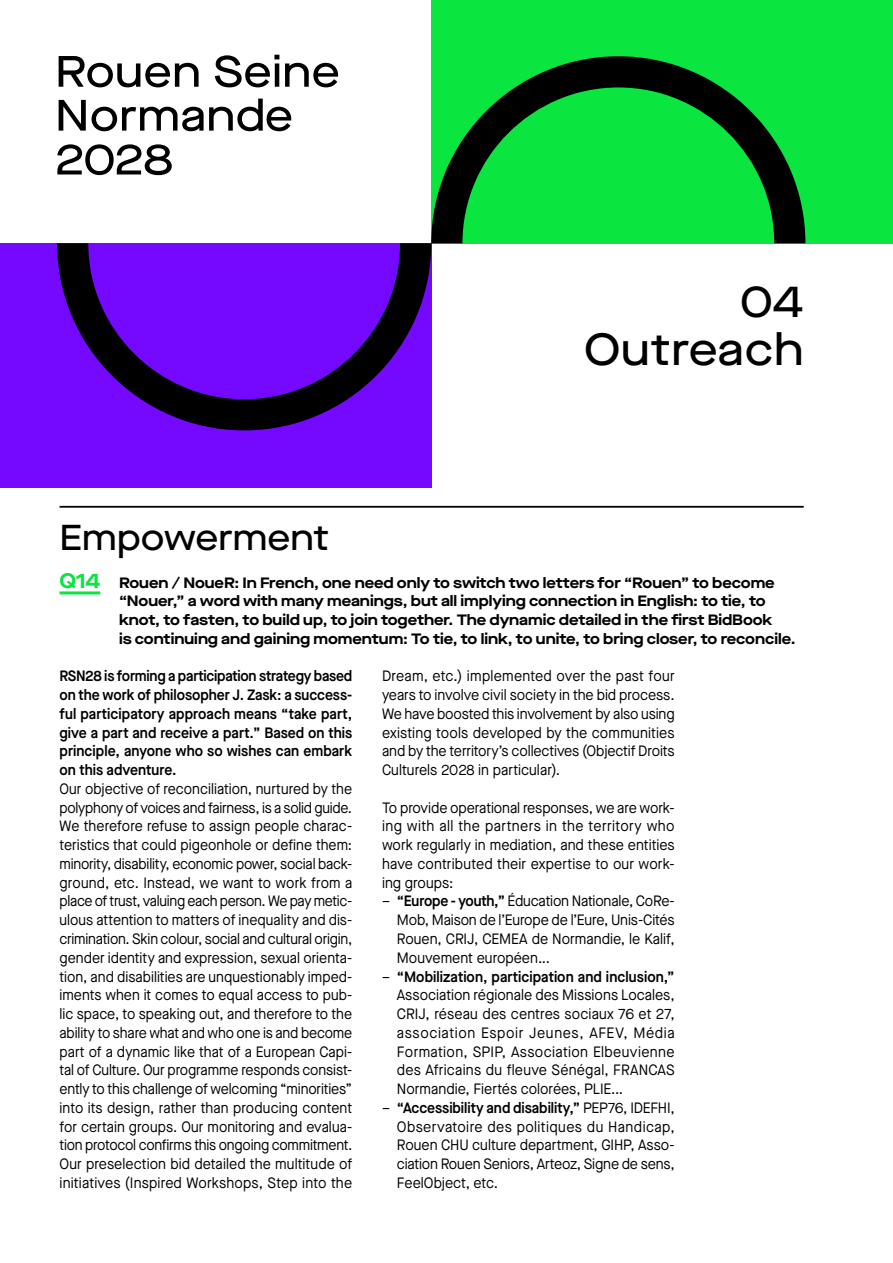
<style>
.page{position:relative;width:893px;height:1263px;background:#fff}
.page>*{position:absolute;margin:0;border:0;box-sizing:border-box;transform-origin:0 0}
.SECTION_Titre{font:500 45px "Maison Neue Ext";letter-spacing:.02em;color:#000}
.SECTION_N{font:500 45px "Maison Neue Ext";color:#000}
._01_Titre_Niveau1bis{font:500 36px "Maison Neue Ext";letter-spacing:-.005em;color:#000}
._00_TexteCourant{font:15px/18.8px "Maison Neue";color:#000;text-align:justify;scale:.95 1}
._00_TexteCourant-2{font:15px/18.8px "Maison Neue";color:#000;text-align:justify;scale:.94 1}
._02_Intro{font:700 15px/18.8px "Maison Neue Ext";letter-spacing:-.005em;color:#000}
._00_TexteCourant-3{font:600 15px/18.8px "Maison Neue";letter-spacing:.005em;color:#000;text-align:justify;scale:.95 1}
.s1{font-size:21px;color:#0ae540}
.s2{font-weight:600}
</style>
<div class="page">
<div style="left:431px;top:0;width:462px;height:243px;background:#0ae540"></div>
<div style="left:0;top:243px;width:431px;height:244px;background:#7508ff"></div>
<svg style="left:59px;top:56px;width:140px;height:32px"></svg>
<svg style="left:215px;top:55px;width:64px;height:32px"></svg>
<svg style="left:285px;top:63px;width:53px;height:24px"></svg>
<svg style="left:59px;top:100px;width:27px;height:31px"></svg>
<svg style="left:92px;top:99px;width:199px;height:32px"></svg>
<svg style="left:57px;top:144px;width:115px;height:31px"></svg>
<svg style="left:431px;top:56px;width:374px;height:187px"></svg>
<svg style="left:57px;top:243px;width:374px;height:187px"></svg>
<hr style="left:60px;top:506px;width:744px;height:2px;background:#000">
<hr style="left:60px;top:591px;width:40px;height:3px;background:#0ae540">
<p class="SECTION_N" style="left:740px;top:271px;width:65px">04</p>
<p class="SECTION_Titre" style="left:584px;top:319px;width:221px">Outreach</p>
<p class="_01_Titre_Niveau1bis" style="left:60px;top:513px;width:271px">Empowerment</p>
<p class="_02_Intro" style="left:119px;top:573px;width:678px;text-indent:-60px"><span class="s1">Q14</span> Rouen / NoueR: In French, one need only to switch two letters for “Rouen” to become “Nouer,” a word with many meanings, but all implying connection in English: to tie, to knot, to fasten, to build up, to join together. The dynamic detailed in the first BidBook<br>is continuing and gaining momentum: To tie, to link, to unite, to bring closer, to reconcile.</p>
<p class="_00_TexteCourant-3" style="left:60px;top:666px;width:310px">RSN28 is forming a participation strategy based on the work of philosopher J. Zask: a success&shy;ful participatory approach means “take part, give a part and receive a part.” Based on this principle, anyone who so wishes can embark on this adventure.</p>
<p class="_00_TexteCourant-2" style="left:60px;top:779px;width:313px">Our objective of reconciliation, nurtured by the polyphony of voices and fairness, is a solid guide.<br>We therefore refuse to assign people charac&shy;teristics that could pigeonhole or define them: minority, disability, economic power, social back&shy;ground, etc. Instead, we want to work from a place of trust, valuing each person. We pay metic&shy;ulous attention to matters of inequality and dis&shy;crimination. Skin colour, social and cultural origin, gender identity and expression, sexual orienta&shy;tion, and disabilities are unquestionably imped&shy;iments when it comes to equal access to pub&shy;lic space, to speaking out, and therefore to the ability to share what and who one is and become part of a dynamic like that of a European Capi&shy;tal of Culture. Our programme responds consist&shy;ently to this challenge of welcoming “minorities” into its design, rather than producing content for certain groups. Our monitoring and evalua&shy;tion protocol confirms this ongoing commitment.</p>
<p class="_00_TexteCourant" style="left:60px;top:1154px;width:310px">Our preselection bid detailed the multitude of initiatives (Inspired Workshops, Step into the</p>
<p class="_00_TexteCourant" style="left:382px;top:667px;width:310px">Dream, etc.) implemented over the past four years to involve civil society in the bid process.<br>We have boosted this involvement by also using existing tools developed by the communities and by the territory’s collectives (Objectif Droits Culturels 2028 in particular).</p>
<p class="_00_TexteCourant" style="left:382px;top:798px;width:310px">To provide operational responses, we are work&shy;ing with all the partners in the territory who work regularly in mediation, and these entities have contributed their expertise to our work&shy;ing groups:</p>
<p class="_00_TexteCourant" style="left:397px;top:892px;width:294px;text-indent:-15px">– <span class="s2">“Europe - youth,”</span> Éducation Nationale, CoRe-Mob, Maison de l’Europe de l’Eure, Unis-Cités Rouen, CRIJ, CEMEA de Normandie, le Kalif, Mouvement européen...</p>
<p class="_00_TexteCourant" style="left:397px;top:967px;width:294px;text-indent:-15px">– <span class="s2">“Mobilization, participation and inclusion,” </span>Association régionale des Missions Locales, CRIJ, réseau des centres sociaux 76 et 27, association Espoir Jeunes, AFEV, Média Formation, SPIP, Association Elbeuvienne des Africains du fleuve Sénégal, FRANCAS Normandie, Fiertés colorées, PLIE...</p>
<p class="_00_TexteCourant" style="left:397px;top:1098px;width:294px;text-indent:-15px">– <span class="s2">“Accessibility and disability,”</span> PEP76, IDEFHI, Observatoire des politiques du Handicap, Rouen CHU culture department, GIHP, Asso&shy;ciation Rouen Seniors, Arteoz, Signe de sens, FeelObject, etc.</p>
</div>
